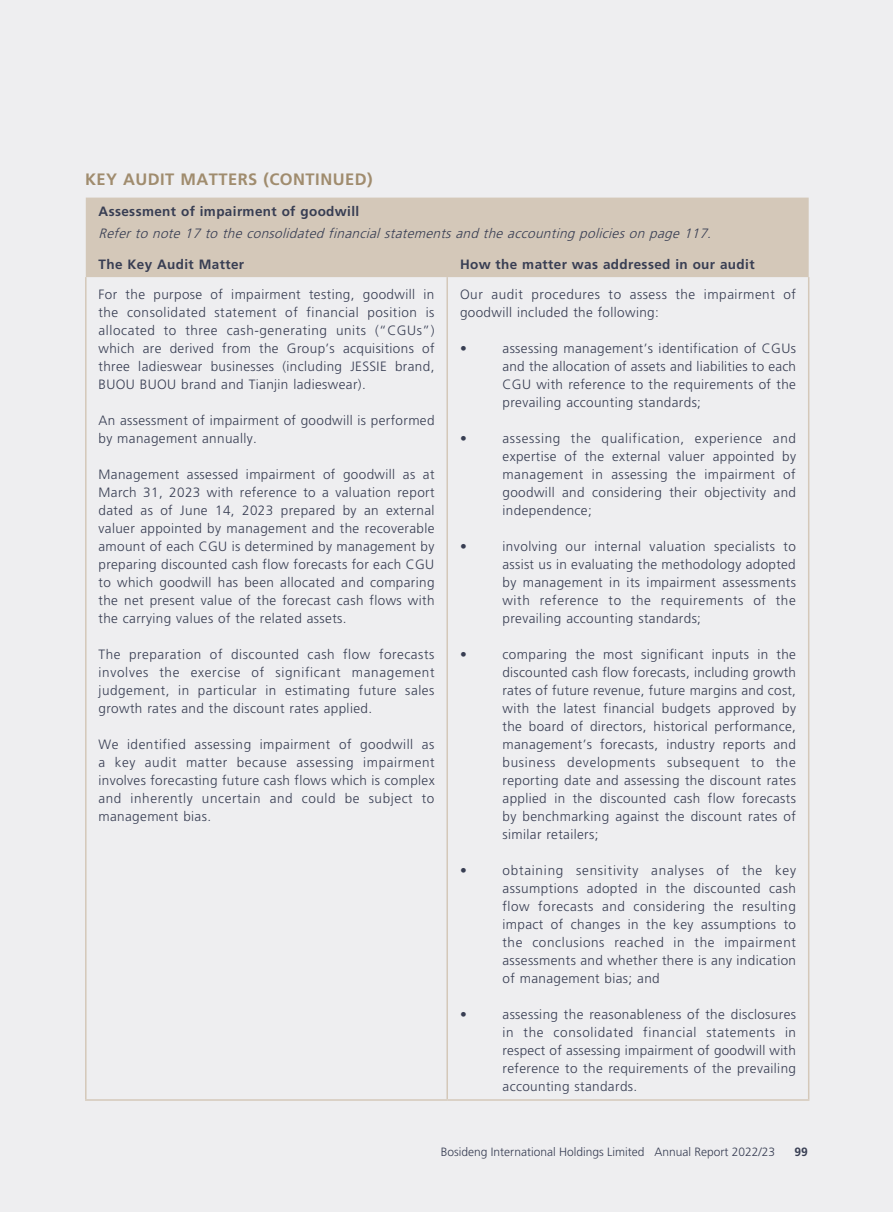
<style>
.page{position:relative;width:893px;height:1212px;background:#eeeef0}
.page>*{position:absolute;margin:0;border:0;box-sizing:border-box;transform-origin:0 0}
.t1{font:700 16.5px "Frutiger LT Std";letter-spacing:.03em;color:#a08c6e}
.t2{font:300 13.5px/18px "Frutiger LT Std";letter-spacing:.03em;color:#383e53;text-align:justify}
.t3{font:700 13.5px "Frutiger LT Std";letter-spacing:.03em;color:#383e53}
.t4{font:italic 300 13.5px "Frutiger LT Std";color:#383e53}
.t5{font:300 12px "Frutiger LT Std";color:#383e53}
.t6{font:700 12px "Frutiger LT Std";color:#383e53}
</style>
<div class="page">
<div style="left:86px;top:198px;width:723px;height:79px;background:#d4c8b9"></div>
<hr style="left:85px;top:277px;width:2px;height:822px;background:#d4c8b9">
<hr style="left:446px;top:277px;width:2px;height:822px;background:#d4c8b9">
<hr style="left:808px;top:277px;width:1px;height:822px;background:#d4c8b9">
<hr style="left:85px;top:1099px;width:362px;height:2px;background:#d4c8b9">
<hr style="left:447px;top:1099px;width:362px;height:2px;background:#d4c8b9">
<p class="t1" style="left:85px;top:169px;width:289px">KEY AUDIT MATTERS (CONTINUED)</p>
<p class="t3" style="left:99px;top:203px;width:262px">Assessment of impairment of goodwill</p>
<p class="t4" style="left:99px;top:226px;width:618px">Referto note 17 to the consolidated financialstatementsand the accounting policieson page 117.</p>
<p class="t3" style="left:99px;top:256px;width:147px">The Key Audit Matter</p>
<p class="t3" style="left:460px;top:256px;width:296px">How the matter was addressed in our audit</p>
<p class="t2" style="left:99px;top:286px;width:337px">For the purpose of impairment testing, goodwill in the consolidated statement of financial position is allocated to three cash-generating units (“CGUs”) which are derived from the Group’s acquisitions of three ladieswear businesses (including JESSIE brand, BUOU BUOU brand and Tianjin ladieswear).</p>
<p class="t2" style="left:99px;top:412px;width:338px">An assessment of impairment of goodwill is performed by management annually.</p>
<p class="t2" style="left:99px;top:466px;width:338px">Management assessed impairment of goodwill as at March 31, 2023 with reference to a valuation report dated as of June 14, 2023 prepared by an external valuer appointed by management and the recoverable amount of each CGU is determined by management by preparing discounted cash flow forecasts for each CGU to which goodwill has been allocated and comparing the net present value of the forecast cash flows with the carrying values of the related assets.</p>
<p class="t2" style="left:99px;top:646px;width:338px">The preparation of discounted cash flow forecasts involves the exercise of significant management judgement, in particular in estimating future sales growth rates and the discount rates applied.</p>
<p class="t2" style="left:99px;top:736px;width:338px">We identified assessing impairment of goodwill as a key audit matter because assessing impairment involves forecasting future cash flows which is complex and inherently uncertain and could be subject to management bias.</p>
<p class="t2" style="left:460px;top:286px;width:337px">Our audit procedures to assess the impairment of goodwill included the following:</p>
<p class="t2" style="left:460px;top:340px;width:8px">•</p>
<p class="t2" style="left:502px;top:340px;width:295px">assessing management’s identification of CGUs and the allocation of assets and liabilities to each CGU with reference to the requirements of the prevailing accounting standards;</p>
<p class="t2" style="left:460px;top:430px;width:8px">•</p>
<p class="t2" style="left:502px;top:430px;width:295px">assessing the qualification, experience and expertise of the external valuer appointed by management in assessing the impairment of goodwill and considering their objectivity and independence;</p>
<p class="t2" style="left:460px;top:538px;width:8px">•</p>
<p class="t2" style="left:502px;top:538px;width:295px">involving our internal valuation specialists to assist us in evaluating the methodology adopted by management in its impairment assessments with reference to the requirements of the prevailing accounting standards;</p>
<p class="t2" style="left:460px;top:646px;width:8px">•</p>
<p class="t2" style="left:502px;top:646px;width:295px">comparing the most significant inputs in the discounted cash flow forecasts, including growth rates of future revenue, future margins and cost, with the latest financial budgets approved by the board of directors, historical performance, management’s forecasts, industry reports and business developments subsequent to the reporting date and assessing the discount rates applied in the discounted cash flow forecasts by benchmarking against the discount rates of similar retailers;</p>
<p class="t2" style="left:460px;top:862px;width:8px">•</p>
<p class="t2" style="left:502px;top:862px;width:295px">obtaining sensitivity analyses of the key assumptions adopted in the discounted cash flow forecasts and considering the resulting impact of changes in the key assumptions to the conclusions reached in the impairment assessments and whether there is any indication of management bias; and</p>
<p class="t2" style="left:460px;top:1006px;width:8px">•</p>
<p class="t2" style="left:502px;top:1006px;width:295px">assessing the reasonableness of the disclosures in the consolidated financial statements in respect of assessing impairment of goodwill with reference to the requirements of the prevailing accounting standards.</p>
<p class="t5" style="left:441px;top:1145px;width:336px">Bosideng International Holdings Limited Annual Report 2022/23</p>
<p class="t6" style="left:795px;top:1145px;width:15px">99</p>
</div>
